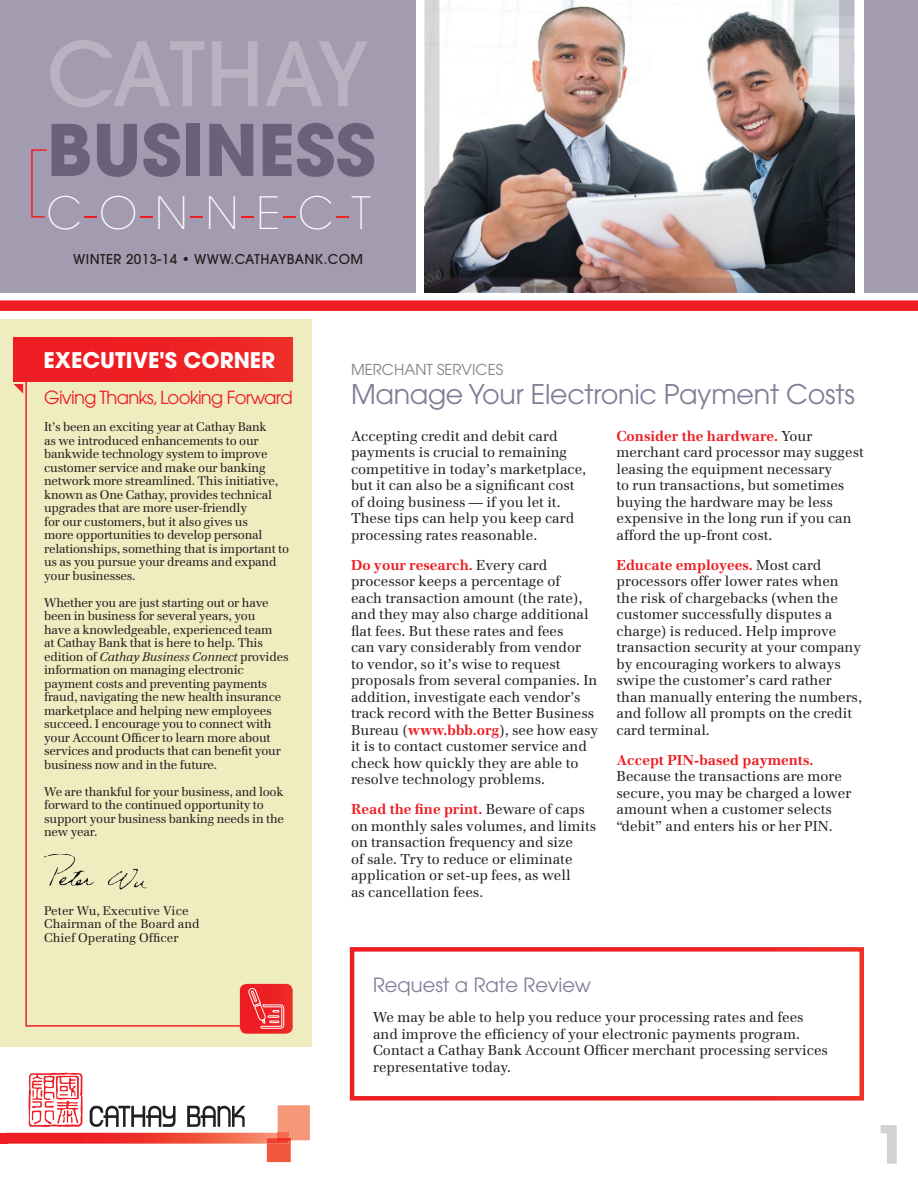
<style>
.page{position:relative;width:918px;height:1188px;background:#fff}
.page>*{position:absolute;margin:0;border:0;box-sizing:border-box;transform-origin:0 0}
.t1{font:500 87.6px "Avant Garde";letter-spacing:-.025em;color:#b9b3c1}
.t2{font:700 70.35px "Avant Garde";color:#696278}
.t3{font:700 52.05px "Avant Garde";color:#d1d2d4}
.t4{font:200 44.25px "Avant Garde";color:#fff}
.HEADLINE{font:27px "Avant Garde";letter-spacing:-.01em;color:#847b96}
.t5{font:700 21.45px "Avant Garde";color:#fff}
.SB_HEADLINE{font:19.5px "Avant Garde";color:#847b96}
.SB_HEADLINE-2{font:18px "Avant Garde";letter-spacing:-.04em;color:#ee1d23}
.KICKER{font:15px "Avant Garde";color:#808285}
.BODY{font:14.25px/16.5px "Emona";color:#231f20}
.SB_BODY{font:14.25px/16.5px "Emona";color:#231f20}
.t6{font:500 13.5px "Avant Garde";letter-spacing:.03em;color:#231f20}
.BODY-2{font:12.45px/13.5px "Emona";letter-spacing:-.02em;color:#231f20}
.BODY-3{font:12.45px/13.5px "Emona";color:#231f20}
.s1{font-style:italic}
.s2{font-weight:700;color:#ee1d23}
</style>
<div class="page">
<div style="left:0;top:1133px;width:8px;height:11px;background:#ee1d23"></div>
<div style="left:0;top:0;width:415px;height:293px;background:#a39baf"></div>
<svg style="left:31px;top:149px;width:16px;height:69px"></svg>
<img style="left:424px;top:0;width:430px;height:293px">
<div style="left:864px;top:0;width:54px;height:293px;background:#a39baf"></div>
<div style="left:0;top:319px;width:312px;height:728px;background:#efecc0"></div>
<svg style="left:25px;top:382px;width:262px;height:645px"></svg>
<svg style="left:7px;top:1073px;width:303px;height:89px"></svg>
<div style="left:0;top:300px;width:918px;height:11px;background:#ee1d23"></div>
<svg style="left:240px;top:984px;width:53px;height:50px;background:#ef3f40"></svg>
<img style="left:44px;top:848px;width:128px;height:52px">
<div style="left:14px;top:337px;width:279px;height:45px;background:linear-gradient(to right,#ee1922,#ee2a27)"></div>
<svg style="left:14px;top:384px;width:9px;height:10px"></svg>
<p class="t1" style="left:47px;top:20px;width:324px">CATHAY</p>
<p class="t2" style="left:47px;top:104px;width:331px">BUSINESS</p>
<p class="t4" style="left:47px;top:187px;width:326px">C-O-N-N-E-C-T</p>
<p class="t6" style="left:73px;top:251px;width:291px">WINTER 2013-14 • WWW.CATHAYBANK.COM</p>
<p class="t5" style="left:44px;top:346px;width:233px">EXECUTIVE'S CORNER</p>
<p class="SB_HEADLINE-2" style="left:44px;top:387px;width:250px">Giving Thanks, Looking Forward</p>
<p class="BODY-2" style="left:44px;top:420px;width:247px">It’s been an exciting year at Cathay Bank<br>as we introduced enhancements to our bankwide technology system to improve customer service and make our banking network more streamlined. This initiative, known as One Cathay, provides technical upgrades that are more user-friendly<br>for our customers, but it also gives us<br>more opportunities to develop personal relationships, something that is important to us as you pursue your dreams and expand your businesses.</p>
<p class="BODY-2" style="left:44px;top:596px;width:246px">Whether you are just starting out or have been in business for several years, you<br>have a knowledgeable, experienced team<br>at Cathay Bank that is here to help. This edition of <span class="s1">Cathay Business Connect</span> provides information on managing electronic payment costs and preventing payments fraud, navigating the new health insurance marketplace and helping new employees succeed. I encourage you to connect with your Account Officer to learn more about services and products that can benefit your business now and in the future.</p>
<p class="BODY-2" style="left:44px;top:785px;width:241px">We are thankful for your business, and look forward to the continued opportunity to support your business banking needs in the new year.</p>
<p class="BODY-3" style="left:44px;top:904px;width:157px">Peter Wu, Executive Vice<br>Chairman of the Board and<br>Chief Operating Officer</p>
<p class="KICKER" style="left:351px;top:361px;width:154px">MERCHANT SERVICES</p>
<p class="HEADLINE" style="left:351px;top:378px;width:505px">Manage Your Electronic Payment Costs</p>
<p class="BODY" style="left:351px;top:427px;width:237px">Accepting credit and debit card payments is crucial to remaining competitive in today’s marketplace, but it can also be a significant cost of doing business — if you let it.<br>These tips can help you keep card processing rates reasonable.</p>
<p class="BODY" style="left:351px;top:556px;width:249px"><span class="s2">Do your research.</span> Every card processor keeps a percentage of<br>each transaction amount (the rate), and they may also charge additional flat fees. But these rates and fees<br>can vary considerably from vendor<br>to vendor, so it’s wise to request proposals from several companies. In addition, investigate each vendor’s track record with the Better Business Bureau (<span class="s2">www.bbb.org</span>), see how easy it is to contact customer service and check how quickly they are able to resolve technology problems.</p>
<p class="BODY" style="left:351px;top:801px;width:247px"><span class="s2">Read the fine print.</span> Beware of caps on monthly sales volumes, and limits on transaction frequency and size<br>of sale. Try to reduce or eliminate application or set-up fees, as well<br>as cancellation fees.</p>
<p class="BODY" style="left:616px;top:427px;width:249px"><span class="s2">Consider the hardware.</span> Your merchant card processor may suggest leasing the equipment necessary<br>to run transactions, but sometimes buying the hardware may be less expensive in the long run if you can afford the up-front cost.</p>
<p class="BODY" style="left:616px;top:556px;width:247px"><span class="s2">Educate employees.</span> Most card processors offer lower rates when the risk of chargebacks (when the customer successfully disputes a charge) is reduced. Help improve transaction security at your company by encouraging workers to always swipe the customer’s card rather than manually entering the numbers, and follow all prompts on the credit card terminal.</p>
<p class="BODY" style="left:616px;top:751px;width:236px"><span class="s2">Accept PIN-based payments.<br></span>Because the transactions are more secure, you may be charged a lower amount when a customer selects “debit” and enters his or her PIN.</p>
<p class="SB_HEADLINE" style="left:373px;top:973px;width:219px">Request a Rate Review</p>
<p class="SB_BODY" style="left:373px;top:1009px;width:456px">We may be able to help you reduce your processing rates and fees and improve the efficiency of your electronic payments program.<br>Contact a Cathay Bank Account Officer merchant processing services representative today.</p>
<p class="t3" style="left:875px;top:1111px;width:34px">1</p>
</div>
